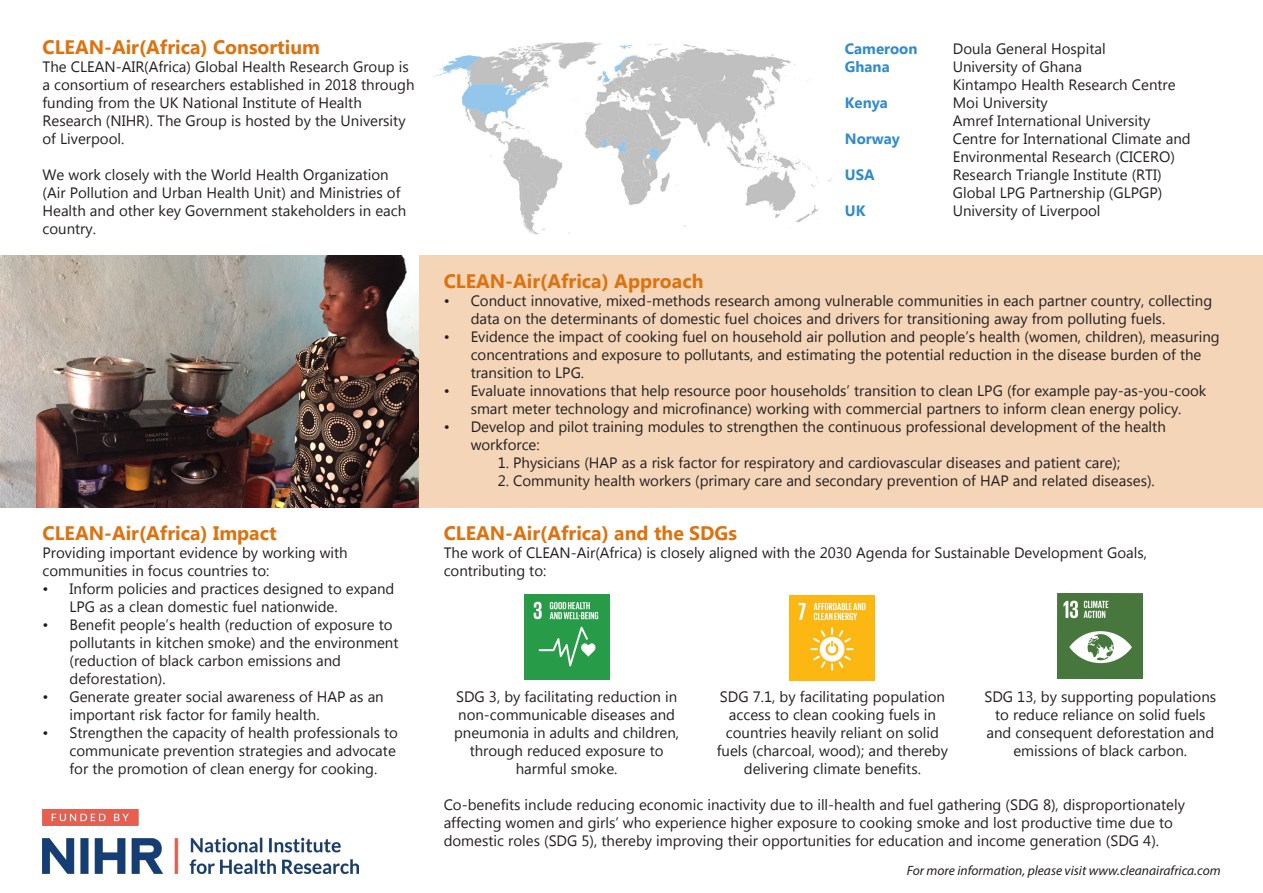
<style>
.page{position:relative;width:1263px;height:893px;background:#fff}
.page>*{position:absolute;margin:0;border:0;box-sizing:border-box;transform-origin:0 0}
.t1{font:700 19.5px "Myanmar Text";color:#dc7310}
.t2{font:15px/18px "Myanmar Text";color:#231f20}
.t3{font:700 15px "Myanmar Text";color:#328bcb}
.t4{font:italic 13.5px "Myriad Pro";color:#231f20}
</style>
<div class="page">
<div style="left:418px;top:255px;width:845px;height:252px;background:#f4d5b7"></div>
<img style="left:433px;top:43px;width:399px;height:191px">
<img style="left:43px;top:809px;width:315px;height:65px">
<img style="left:0;top:255px;width:418px;height:252px">
<img style="left:524px;top:594px;width:85px;height:85px">
<img style="left:790px;top:595px;width:85px;height:85px">
<img style="left:1058px;top:594px;width:85px;height:85px">
<p class="t1" style="left:43px;top:36px;width:279px">CLEAN-Air(Africa) Consortium</p>
<p class="t2" style="left:43px;top:58px;width:373px">The CLEAN-AIR(Africa) Global Health Research Group is a consortium of researchers established in 2018 through funding from the UK National Institute of Health Research (NIHR). The Group is hosted by the University of Liverpool.</p>
<p class="t2" style="left:43px;top:166px;width:365px">We work closely with the World Health Organization (Air Pollution and Urban Health Unit) and Ministries of Health and other key Government stakeholders in each country.</p>
<p class="t1" style="left:43px;top:522px;width:236px">CLEAN-Air(Africa) Impact</p>
<p class="t2" style="left:43px;top:544px;width:307px">Providing important evidence by working with communities in focus countries to:</p>
<p class="t2" style="left:70px;top:580px;width:326px;text-indent:-27px">• Inform policies and practices designed to expand<br>LPG as a clean domestic fuel nationwide.</p>
<p class="t2" style="left:70px;top:616px;width:330px;text-indent:-27px">• Benefit people’s health (reduction of exposure to pollutants in kitchen smoke) and the environment (reduction of black carbon emissions and deforestation).</p>
<p class="t2" style="left:70px;top:688px;width:316px;text-indent:-27px">• Generate greater social awareness of HAP as an important risk factor for family health.</p>
<p class="t2" style="left:70px;top:724px;width:330px;text-indent:-27px">• Strengthen the capacity of health professionals to communicate prevention strategies and advocate for the promotion of clean energy for cooking.</p>
<p class="t3" style="left:845px;top:40px;width:74px">Cameroon</p>
<p class="t2" style="left:953px;top:40px;width:154px">Doula General Hospital</p>
<p class="t3" style="left:845px;top:58px;width:46px">Ghana</p>
<p class="t2" style="left:953px;top:58px;width:131px">University of Ghana</p>
<p class="t2" style="left:953px;top:76px;width:224px">Kintampo Health Research Centre</p>
<p class="t3" style="left:845px;top:94px;width:45px">Kenya</p>
<p class="t2" style="left:953px;top:94px;width:97px">Moi University</p>
<p class="t2" style="left:953px;top:112px;width:199px">Amref International University</p>
<p class="t3" style="left:845px;top:130px;width:57px">Norway</p>
<p class="t2" style="left:953px;top:130px;width:239px">Centre for International Climate and</p>
<p class="t2" style="left:953px;top:148px;width:223px">Environmental Research (CICERO)</p>
<p class="t3" style="left:845px;top:166px;width:31px">USA</p>
<p class="t2" style="left:953px;top:166px;width:210px">Research Triangle Institute (RTI)</p>
<p class="t2" style="left:953px;top:184px;width:211px">Global LPG Partnership (GLPGP)</p>
<p class="t3" style="left:845px;top:202px;width:22px">UK</p>
<p class="t2" style="left:953px;top:202px;width:149px">University of Liverpool</p>
<p class="t1" style="left:444px;top:270px;width:261px">CLEAN-Air(Africa) Approach</p>
<p class="t2" style="left:471px;top:292px;width:743px;text-indent:-27px">• Conduct innovative, mixed-methods research among vulnerable communities in each partner country, collecting data on the determinants of domestic fuel choices and drivers for transitioning away from polluting fuels.</p>
<p class="t2" style="left:471px;top:328px;width:750px;text-indent:-27px">• Evidence the impact of cooking fuel on household air pollution and people’s health (women, children), measuring concentrations and exposure to pollutants, and estimating the potential reduction in the disease burden of the transition to LPG.</p>
<p class="t2" style="left:444px;top:382px;width:764px;text-align:center">• Evaluate innovations that help resource poor households’ transition to clean LPG (for example pay-as-you-cook smart meter technology and microfinance) working with commercial partners to inform clean energy policy.</p>
<p class="t2" style="left:471px;top:418px;width:697px;text-indent:-27px">• Develop and pilot training modules to strengthen the continuous professional development of the health workforce:</p>
<p class="t2" style="left:498px;top:454px;width:624px">1. Physicians (HAP as a risk factor for respiratory and cardiovascular diseases and patient care);</p>
<p class="t2" style="left:498px;top:472px;width:659px">2. Community health workers (primary care and secondary prevention of HAP and related diseases).</p>
<p class="t1" style="left:444px;top:522px;width:295px">CLEAN-Air(Africa) and the SDGs</p>
<p class="t2" style="left:444px;top:544px;width:705px">The work of CLEAN-Air(Africa) is closely aligned with the 2030 Agenda for Sustainable Development Goals, contributing to:</p>
<p class="t2" style="left:454px;top:688px;width:226px;text-align:center">SDG 3, by facilitating reduction in non-communicable diseases and pneumonia in adults and children, through reduced exposure to harmful smoke.</p>
<p class="t2" style="left:984px;top:688px;width:233px;text-align:center">SDG 13, by supporting populations to reduce reliance on solid fuels and consequent deforestation and emissions of black carbon.</p>
<p class="t2" style="left:717px;top:688px;width:233px;text-align:center">SDG 7.1, by facilitating population access to clean cooking fuels in countries heavily reliant on solid fuels (charcoal, wood); and thereby delivering climate benefits.</p>
<p class="t2" style="left:444px;top:796px;width:743px">Co-benefits include reducing economic inactivity due to ill-health and fuel gathering (SDG 8), disproportionately affecting women and girls’ who experience higher exposure to cooking smoke and lost productive time due to domestic roles (SDG 5), thereby improving their opportunities for education and income generation (SDG 4).</p>
<p class="t4" style="left:907px;top:862px;width:315px">For more information, please visit www.cleanairafrica.com</p>
</div>
